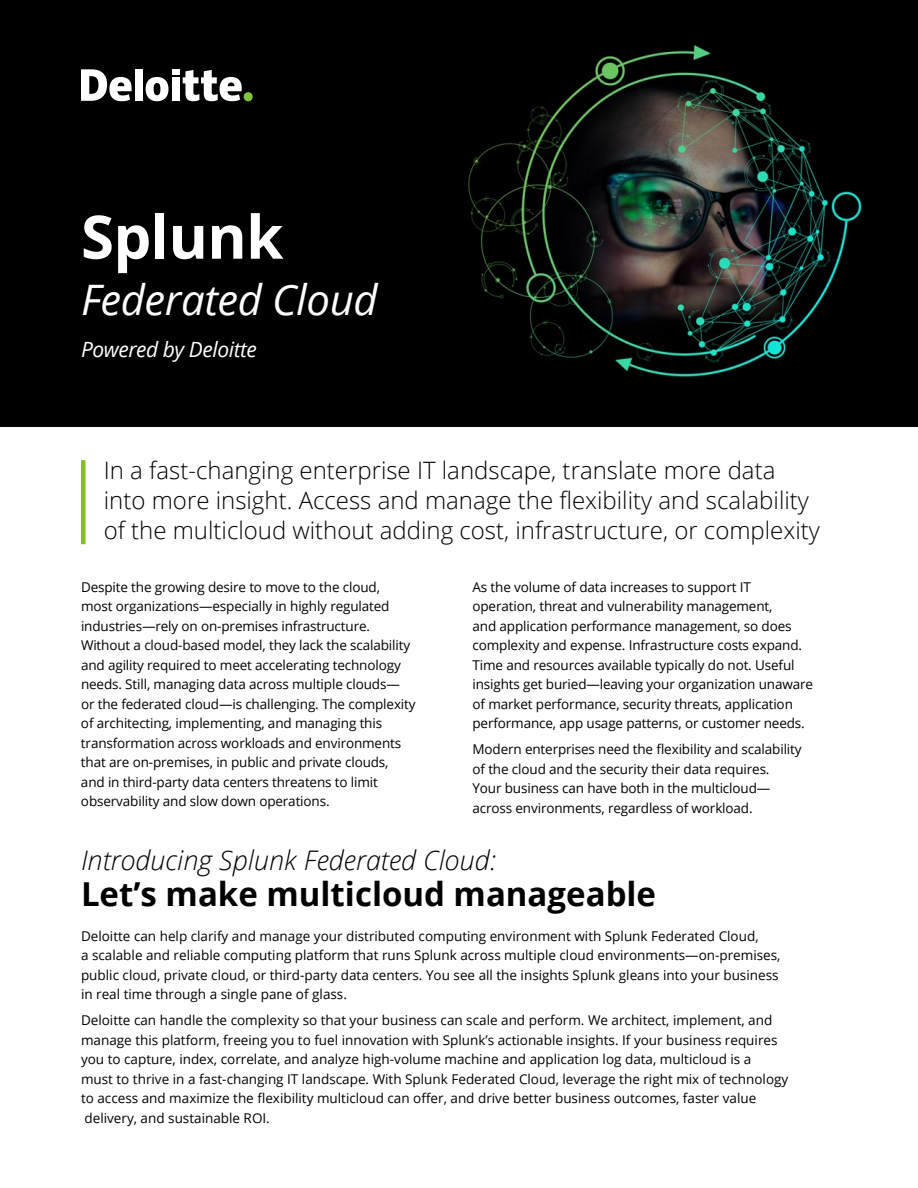
<style>
.page{position:relative;width:918px;height:1188px;background:#fff}
.page>*{position:absolute;margin:0;border:0;box-sizing:border-box;transform-origin:0 0}
.t1{font:700 60px "Open Sans";letter-spacing:-.01em;color:#fff}
.t2{font:italic 42px "Open Sans";letter-spacing:-.01em;color:#fff}
.t3{font:700 33px "Open Sans";color:#000}
.t4{font:italic 300 27px "Open Sans";color:#000}
.t5{font:300 24px/30px "Open Sans";color:#000}
.t6{font:italic 21px "Open Sans";letter-spacing:-.02em;color:#fff}
.t7{font:13.5px/19.5px "Open Sans";letter-spacing:-.01em;color:#000}
.s1{font-style:inherit}
</style>
<div class="page">
<div style="left:0;top:0;width:918px;height:427px;background:#000"></div>
<img style="left:468px;top:45px;width:394px;height:332px">
<div style="left:244px;top:92px;width:9px;height:9px;background:#82c342;border-radius:50%"></div>
<div style="left:135px;top:69px;width:8px;height:32px;background:#fff"></div>
<svg style="left:146px;top:77px;width:22px;height:24px"></svg>
<div style="left:172px;top:77px;width:8px;height:24px;background:#fff"></div>
<div style="left:172px;top:69px;width:8px;height:6px;background:#fff"></div>
<svg style="left:183px;top:70px;width:59px;height:31px"></svg>
<svg style="left:81px;top:69px;width:51px;height:32px"></svg>
<div style="left:81px;top:460px;width:5px;height:84px;background:#86bc25"></div>
<h1 class="t1" style="left:81px;top:195px;width:204px">Splunk</h1>
<h2 class="t2" style="left:81px;top:270px;width:298px">Federated Cloud</h2>
<h3 class="t6" style="left:81px;top:335px;width:177px">Powered by Deloitte</h3>
<h3 class="t5" style="left:104px;top:454px;width:718px">In a fast-changing enterprise IT landscape, translate more data into more insight. Access and manage the flexibility and scalability of the multicloud without adding cost, infrastructure, or complexity</h3>
<p class="t7" style="left:81px;top:577px;width:336px">Despite the growing desire to move to the cloud,<br>most organizations—especially in highly regulated industries—rely on on-premises infrastructure.<br>Without a cloud-based model, they lack the scalability and agility required to meet accelerating technology needs. Still, managing data across multiple clouds— or the federated cloud—is challenging. The complexity of architecting, implementing, and managing this transformation across workloads and environments that are on-premises, in public and private clouds, and in third-party data centers threatens to limit observability and slow <span class="s1">down</span> operations.</p>
<p class="t7" style="left:472px;top:577px;width:342px">As the volume of data increases to support IT operation, threat and vulnerability management,<br>and application performance management, so does complexity and expense. Infrastructure costs expand.<br>Time and resources available typically do not. Useful insights get buried—leaving your organization unaware of market performance, security threats, application performance, app usage patterns, or customer needs.</p>
<p class="t7" style="left:472px;top:739px;width:331px">Modern enterprises need the flexibility and scalability of the cloud and the security their data requires.<br>Your business can have both in the multicloud— across environments, regardless of workload.</p>
<h3 class="t4" style="left:81px;top:842px;width:417px">Introducing Splunk Federated Cloud:</h3>
<h3 class="t3" style="left:81px;top:871px;width:577px">Let’s make multicloud manageable</h3>
<p class="t7" style="left:81px;top:926px;width:701px">Deloitte can help clarify and manage your distributed computing environment with Splunk Federated Cloud,<br>a scalable and reliable computing platform that runs Splunk across multiple cloud environments—on-premises, public cloud, private cloud, or third-party data centers. You see all the insights Splunk gleans into your business in real time through a single pane of glass.</p>
<p class="t7" style="left:81px;top:1010px;width:709px">Deloitte can handle the complexity so that your business can scale and perform. We architect, implement, and manage this platform, freeing you to fuel innovation with Splunk’s actionable insights. If your business requires you to capture, index, correlate, and analyze high-volume machine and application log data, multicloud is a<br>must to thrive in a fast-changing IT landscape. With Splunk Federated Cloud, leverage the right mix of technology to access and maximize the flexibility multicloud can offer, and drive better business outcomes, faster value delivery, and sustainable ROI.</p>
</div>
